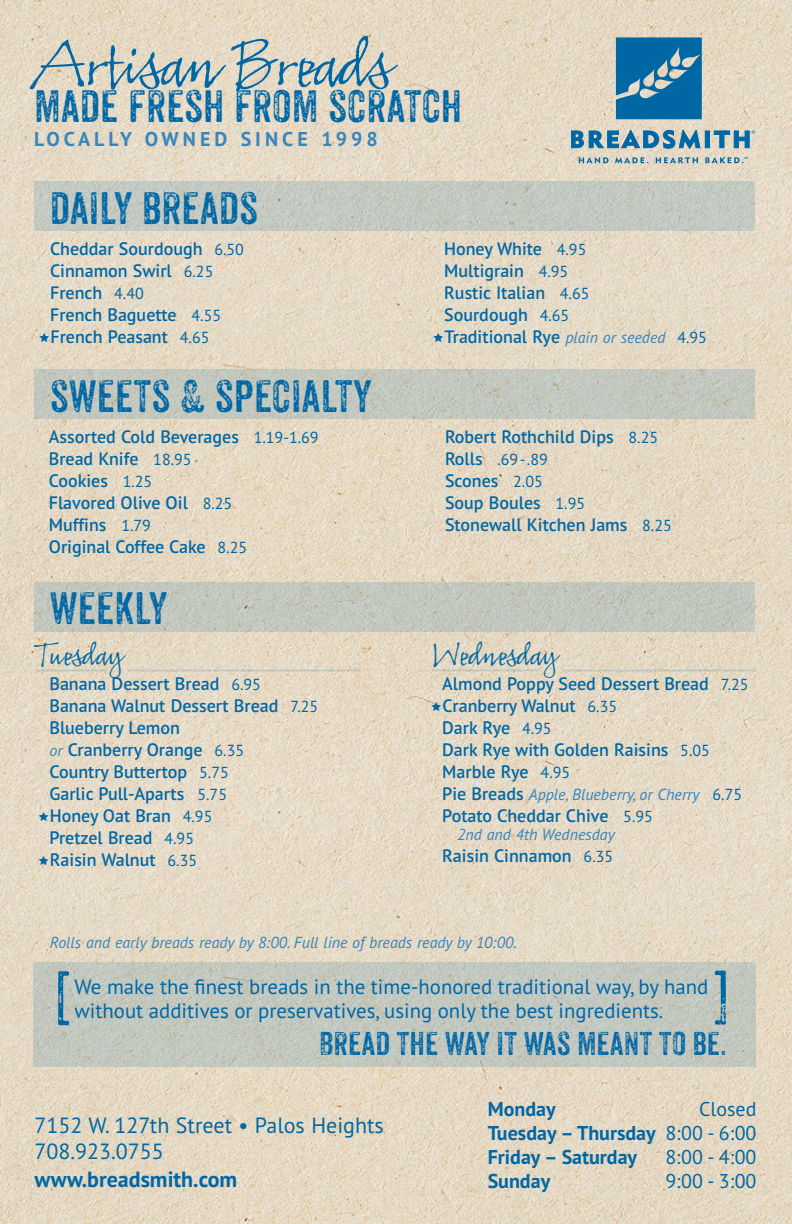
<style>
.page{position:relative;width:792px;height:1224px;background:#fff}
.page>*{position:absolute;margin:0;border:0;box-sizing:border-box;transform-origin:0 0}
.t1{font:60px "Butch HMK";color:#0067a5}
.t2{font:44px "Anodyne";color:#0067a5}
.t3{font:32px "Anodyne";color:#0067a5}
.t4{font:28px "Butch HMK";color:#0067a5}
.t5{font:22px "PT Sans Pro";color:#0067a5}
.t6{font:700 22px "PT Sans Pro";color:#0067a5}
.t7{font:20.8px/24px "PT Sans Pro";color:#0067a5}
.t8{font:700 20px "PT Sans Pro";color:#0067a5}
.t9{font:20px "PT Sans Pro";color:#0067a5}
.t10{font:700 20px "PT Sans Pro";letter-spacing:.2em;color:#3985bb}
.t11{font:600 18px/22px "PT Sans Pro";color:#0067a5}
.t12{font:italic 16px "PT Sans Pro";color:#3985bb}
.t13{font:16px "PT Sans Pro";color:#0067a5}
.s1{font-weight:400;font-size:16px}
.s2{font-family:"Fn T Basic Shapes 1";font-weight:400;font-size:14px}
.s3{font-weight:400;font-style:italic;font-size:16px;color:#3985bb}
.s4{font-weight:600;font-size:18px}
.s5{font-weight:600;font-style:normal;font-size:18px;color:#0067a5}
.s6{font-style:normal;color:#0067a5}
.s7{font-weight:400}
</style>
<div class="page">
<img style="left:0;top:0;width:792px;height:1224px">
<svg style="left:579px;top:157px;width:30px;height:6px"></svg>
<svg style="left:615px;top:157px;width:34px;height:6px"></svg>
<svg style="left:656px;top:157px;width:42px;height:6px"></svg>
<svg style="left:571px;top:130px;width:129px;height:19px;background:#689bb3"></svg>
<div style="left:705px;top:131px;width:5px;height:17px;background:#0067a5;border:1px solid #0067a5"></div>
<svg style="left:616px;top:37px;width:86px;height:82px;background:#2077a9"></svg>
<svg style="left:705px;top:157px;width:43px;height:6px"></svg>
<svg style="left:714px;top:130px;width:41px;height:18px"></svg>
<svg style="left:34px;top:182px;width:721px;height:49px;background:#c3c8c1"></svg>
<svg style="left:34px;top:582px;width:721px;height:50px;background:#c1c6bc"></svg>
<svg style="left:34px;top:370px;width:721px;height:49px;background:#c2c7bd"></svg>
<hr style="left:562px;top:669px;width:194px;height:2px;background:#0067a5">
<hr style="left:432px;top:669px;width:107px;height:2px;background:#0067a5">
<hr style="left:128px;top:669px;width:232px;height:2px;background:#0067a5">
<hr style="left:36px;top:669px;width:71px;height:2px;background:#0067a5">
<svg style="left:34px;top:962px;width:722px;height:105px;background:#c1c6bd"></svg>
<svg style="left:58px;top:971px;width:11px;height:55px"></svg>
<p class="t1" style="left:34px;top:28px;width:361px">Artisan Breads</p>
<p class="t2" style="left:34px;top:80px;width:430px">MADE FRESH FROM SCRATCH</p>
<p class="t10" style="left:34px;top:126px;width:345px">LOCALLY OWNED SINCE 1998</p>
<p class="t2" style="left:50px;top:181px;width:210px">DAILY BREADS</p>
<p class="t11" style="left:50px;top:238px;width:195px">Cheddar Sourdough <span class="s1">6.50</span></p>
<p class="t11" style="left:50px;top:260px;width:165px">Cinnamon Swirl <span class="s1">6.25</span></p>
<p class="t11" style="left:50px;top:282px;width:95px">French <span class="s1">4.40</span></p>
<p class="t11" style="left:50px;top:304px;width:173px">French Baguette <span class="s1">4.55</span></p>
<p class="t11" style="left:38px;top:326px;width:173px"><span class="s2">M</span>French Peasant <span class="s1">4.65</span></p>
<p class="t2" style="left:50px;top:369px;width:324px">SWEETS &amp; SPECIALTY</p>
<p class="t11" style="left:49px;top:426px;width:271px">Assorted Cold Beverages <span class="s1">1.19-1.69</span></p>
<p class="t11" style="left:49px;top:448px;width:144px">Bread Knife <span class="s1">18.95</span></p>
<p class="t11" style="left:49px;top:470px;width:105px">Cookies <span class="s1">1.25</span></p>
<p class="t11" style="left:49px;top:492px;width:185px">Flavored Olive Oil <span class="s1">8.25</span></p>
<p class="t11" style="left:49px;top:514px;width:104px">Muffins <span class="s1">1.79</span></p>
<p class="t11" style="left:49px;top:536px;width:200px">Original Coffee Cake <span class="s1">8.25</span></p>
<p class="t2" style="left:50px;top:582px;width:120px">WEEKLY</p>
<p class="t11" style="left:444px;top:238px;width:144px">Honey White <span class="s1">4.95</span></p>
<p class="t11" style="left:444px;top:260px;width:126px">Multigrain <span class="s1">4.95</span></p>
<p class="t11" style="left:444px;top:282px;width:147px">Rustic Italian <span class="s1">4.65</span></p>
<p class="t11" style="left:444px;top:304px;width:127px">Sourdough <span class="s1">4.65</span></p>
<p class="t11" style="left:432px;top:326px;width:276px"><span class="s2">M</span>Traditional Rye <span class="s3">plain or seeded</span> <span class="s1">4.95</span></p>
<p class="t11" style="left:445px;top:426px;width:215px">Robert Rothchild Dips <span class="s1">8.25</span></p>
<p class="t13" style="left:445px;top:449px;width:104px"><span class="s4">Rolls</span> .69-.89</p>
<p class="t11" style="left:445px;top:470px;width:99px">Scones <span class="s1">2.05</span></p>
<p class="t11" style="left:445px;top:492px;width:228px">Soup Boules <span class="s1">1.95<br></span>Stonewall Kitchen Jams <span class="s1">8.25</span></p>
<p class="t4" style="left:42px;top:638px;width:84px">Tuesday</p>
<p class="t4" style="left:434px;top:638px;width:126px">Wednesday</p>
<p class="t11" style="left:442px;top:673px;width:308px">Almond Poppy Seed Dessert Bread <span class="s1">7.25</span></p>
<p class="t11" style="left:430px;top:695px;width:188px"><span class="s2">M</span>Cranberry Walnut <span class="s1">6.35</span></p>
<p class="t11" style="left:442px;top:717px;width:111px">Dark Rye <span class="s1">4.95</span></p>
<p class="t11" style="left:442px;top:739px;width:269px">Dark Rye with Golden Raisins <span class="s1">5.05</span></p>
<p class="t11" style="left:442px;top:761px;width:129px">Marble Rye <span class="s1">4.95</span></p>
<p class="t12" style="left:442px;top:784px;width:301px"><span class="s5">Pie Breads</span> Apple, Blueberry, or Cherry <span class="s6">6.75</span></p>
<p class="t11" style="left:442px;top:805px;width:212px">Potato Cheddar Chive <span class="s1">5.95</span></p>
<p class="t12" style="left:457px;top:824px;width:159px">2nd and 4th Wednesday</p>
<p class="t11" style="left:442px;top:845px;width:172px">Raisin Cinnamon <span class="s1">6.35</span></p>
<p class="t11" style="left:49px;top:673px;width:213px">Banana Dessert Bread <span class="s1">6.95</span></p>
<p class="t11" style="left:49px;top:695px;width:270px">Banana Walnut Dessert Bread <span class="s1">7.25</span></p>
<p class="t11" style="left:49px;top:717px;width:132px">Blueberry Lemon</p>
<p class="t11" style="left:49px;top:739px;width:196px"><span class="s3">or</span> Cranberry Orange <span class="s1">6.35</span></p>
<p class="t11" style="left:49px;top:761px;width:181px">Country Buttertop <span class="s1">5.75</span></p>
<p class="t11" style="left:49px;top:783px;width:179px">Garlic Pull-Aparts <span class="s1">5.75</span></p>
<p class="t11" style="left:38px;top:805px;width:176px"><span class="s2">M</span>Honey Oat Bran <span class="s1">4.95</span></p>
<p class="t11" style="left:49px;top:827px;width:146px">Pretzel Bread <span class="s1">4.95</span></p>
<p class="t11" style="left:38px;top:849px;width:161px"><span class="s2">M</span>Raisin Walnut <span class="s1">6.35</span></p>
<p class="t12" style="left:50px;top:932px;width:468px">Rolls and early breads ready by 8:00. Full line of breads ready by 10:00.</p>
<p class="t7" style="left:75px;top:974px;width:635px">We make the finest breads in the time-honored traditional way, by hand without additives or preservatives, using only the best ingredients.</p>
<p class="t3" style="left:319px;top:1024px;width:409px">BREAD THE WAY IT WAS MEANT TO BE.</p>
<p class="t5" style="left:34px;top:1111px;width:351px">7152 W. 127th Street • Palos Heights</p>
<p class="t5" style="left:34px;top:1137px;width:131px">708.923.0755</p>
<p class="t6" style="left:34px;top:1165px;width:204px">www.breadsmith.com</p>
<p class="t8" style="left:488px;top:1096px;width:69px">Monday</p>
<p class="t9" style="left:699px;top:1096px;width:59px">Closed</p>
<p class="t8" style="left:488px;top:1120px;width:270px">Tuesday – Thursday <span class="s7">8:00 - 6:00</span></p>
<p class="t8" style="left:488px;top:1144px;width:151px">Friday – Saturday</p>
<p class="t9" style="left:665px;top:1144px;width:93px">8:00 - 4:00</p>
<p class="t8" style="left:488px;top:1168px;width:64px">Sunday</p>
<p class="t9" style="left:665px;top:1168px;width:93px">9:00 - 3:00</p>
</div>
